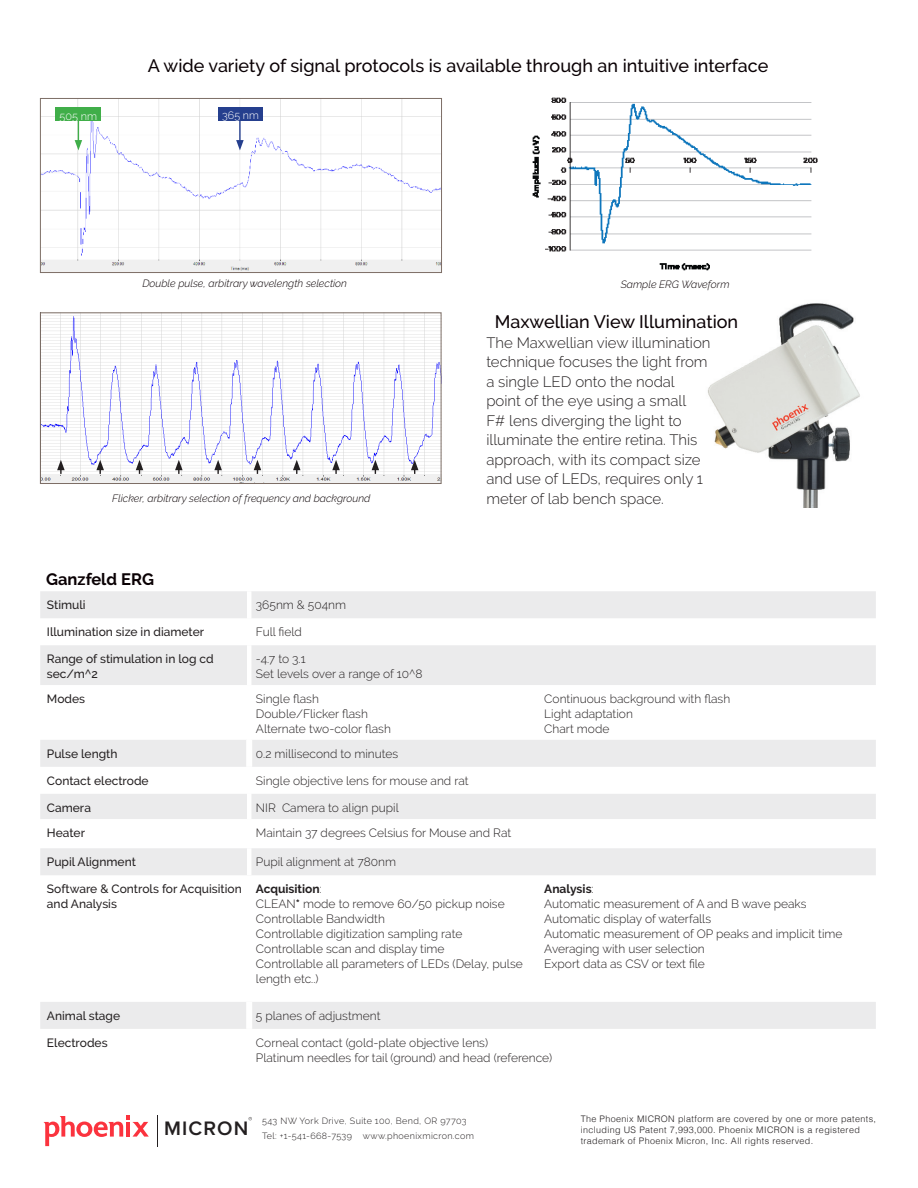
<style>
.page{position:relative;width:918px;height:1188px;background:#fff}
.page>*{position:absolute;margin:0;border:0;box-sizing:border-box;transform-origin:0 0}
.t1{font:600 20.25px "Proxima Nova";letter-spacing:.055em;color:#231f20}
.t2{font:500 18px "Raleway";color:#0a0104}
.t3{font:700 16.5px "Raleway";color:#0a0104}
.t4{font:300 15px/19.5px "Raleway";color:#231f20}
.t5{font:300 12px/15px "Raleway";color:#231f20}
.t6{font:500 12px/15px "Raleway";color:#231f20}
.t7{font:700 12px "Raleway";color:#231f20}
.t8{font:300 10.95px "Raleway";color:#fff}
.t9{font:300 10.65px "Raleway";color:#fff}
.t10{font:italic 300 10.5px "Raleway";color:#0a0104}
.t11{font:300 9px/10.8px "Helvetica";letter-spacing:.04em;color:#231f20}
.t12{font:300 9px "Raleway";letter-spacing:.04em;color:#231f20}
.s1{font-weight:300}
.s2{font-weight:700}
</style>
<div class="page">
<hr style="left:157px;top:1115px;width:1px;height:31px;background:#231f20">
<svg style="left:44px;top:1115px;width:105px;height:31px"></svg>
<svg style="left:40px;top:591px;width:836px;height:438px"></svg>
<hr style="left:247px;top:591px;width:4px;height:27px;background:#fff">
<hr style="left:247px;top:618px;width:4px;height:27px;background:#fff">
<hr style="left:247px;top:645px;width:4px;height:40px;background:#fff">
<hr style="left:247px;top:685px;width:4px;height:55px;background:#fff">
<hr style="left:247px;top:767px;width:4px;height:27px;background:#fff">
<hr style="left:247px;top:794px;width:4px;height:25px;background:#fff">
<hr style="left:247px;top:819px;width:4px;height:29px;background:#fff">
<hr style="left:247px;top:848px;width:4px;height:27px;background:#fff">
<div style="left:246px;top:740px;width:6px;height:27px;background:#fff"></div>
<div style="left:246px;top:1002px;width:6px;height:27px;background:#fff"></div>
<img style="left:708px;top:303px;width:152px;height:205px">
<img style="left:532px;top:97px;width:286px;height:174px">
<img style="left:42px;top:100px;width:398px;height:171px">
<div style="left:40px;top:98px;width:402px;height:175px;border:1px solid #7d6e66"></div>
<svg style="left:75px;top:121px;width:7px;height:29px"></svg>
<hr style="left:239px;top:117px;width:2px;height:25px;background:#253f8e">
<svg style="left:236px;top:140px;width:8px;height:10px"></svg>
<div style="left:56px;top:108px;width:45px;height:13px;background:#40ae49"></div>
<div style="left:218px;top:108px;width:45px;height:13px;background:#253f8e"></div>
<svg style="left:42px;top:315px;width:397px;height:167px"></svg>
<div style="left:40px;top:313px;width:401px;height:171px;border:1px solid #7d6e66"></div>
<svg style="left:57px;top:460px;width:8px;height:14px"></svg>
<svg style="left:96px;top:460px;width:8px;height:14px"></svg>
<svg style="left:136px;top:460px;width:7px;height:14px"></svg>
<svg style="left:175px;top:460px;width:8px;height:14px"></svg>
<svg style="left:214px;top:460px;width:8px;height:14px"></svg>
<svg style="left:254px;top:460px;width:7px;height:14px"></svg>
<svg style="left:293px;top:460px;width:8px;height:14px"></svg>
<svg style="left:332px;top:460px;width:8px;height:14px"></svg>
<svg style="left:372px;top:460px;width:7px;height:14px"></svg>
<svg style="left:411px;top:460px;width:7px;height:14px"></svg>
<p class="t2" style="left:148px;top:56px;width:622px">A wide variety of signal protocols is available through an intuitive interface</p>
<p class="t8" style="left:60px;top:109px;width:39px">505 nm</p>
<p class="t9" style="left:222px;top:109px;width:38px">365 nm</p>
<p class="t10" style="left:142px;top:278px;width:206px">Double pulse, arbitrary wavelength selection</p>
<p class="t10" style="left:112px;top:492px;width:260px">Flicker, arbitrary selection of frequency and background</p>
<p class="t3" style="left:46px;top:570px;width:109px">Ganzfeld ERG</p>
<p class="t6" style="left:47px;top:598px;width:40px">Stimuli</p>
<p class="t5" style="left:256px;top:598px;width:92px">365nm &amp; 504nm</p>
<p class="t6" style="left:47px;top:625px;width:159px">Illumination size in diameter</p>
<p class="t5" style="left:256px;top:625px;width:47px">Full field</p>
<p class="t6" style="left:47px;top:652px;width:168px">Range of stimulation in log cd sec/m^2</p>
<p class="t5" style="left:256px;top:652px;width:51px">-4.7 to 3.1</p>
<p class="t5" style="left:256px;top:667px;width:168px">Set levels over a range of 10^8</p>
<p class="t6" style="left:47px;top:691px;width:40px">Modes</p>
<p class="t5" style="left:256px;top:691px;width:65px">Single flash</p>
<p class="t5" style="left:256px;top:706px;width:114px">Double/Flicker flash</p>
<p class="t5" style="left:256px;top:721px;width:137px">Alternate two-color flash</p>
<p class="t10" style="left:621px;top:278px;width:110px">Sample ERG Waveform</p>
<p class="t2" style="left:495px;top:311px;width:245px">Maxwellian View Illumination</p>
<p class="t4" style="left:486px;top:333px;width:226px">The Maxwellian view illumination technique focuses the light from a single LED onto the nodal point of the eye using a small<br>F# lens diverging the light to illuminate the entire retina. This approach, with its compact size and use of LEDs, requires only 1 meter of lab bench space.</p>
<p class="t5" style="left:544px;top:691px;width:187px">Continuous background with flash</p>
<p class="t5" style="left:544px;top:706px;width:90px">Light adaptation</p>
<p class="t5" style="left:544px;top:721px;width:67px">Chart mode</p>
<p class="t6" style="left:47px;top:746px;width:72px">Pulse length</p>
<p class="t5" style="left:256px;top:746px;width:144px">0.2 millisecond to minutes</p>
<p class="t6" style="left:47px;top:773px;width:103px">Contact electrode</p>
<p class="t5" style="left:256px;top:773px;width:214px">Single objective lens for mouse and rat</p>
<p class="t6" style="left:47px;top:800px;width:46px">Camera</p>
<p class="t5" style="left:256px;top:800px;width:144px">NIR Camera to align pupil</p>
<p class="t6" style="left:47px;top:825px;width:40px">Heater</p>
<p class="t5" style="left:256px;top:825px;width:257px">Maintain 37 degrees Celsius for Mouse and Rat</p>
<p class="t6" style="left:47px;top:855px;width:90px">Pupil Alignment</p>
<p class="t5" style="left:256px;top:855px;width:142px">Pupil alignment at 780nm</p>
<p class="t6" style="left:47px;top:882px;width:196px">Software &amp; Controls for Acquisition and Analysis</p>
<p class="t7" style="left:256px;top:882px;width:68px">Acquisition<span class="s1">:</span></p>
<p class="t5" style="left:256px;top:897px;width:250px">CLEAN<span class="s2">*</span> mode to remove 60/50 pickup noise</p>
<p class="t5" style="left:256px;top:912px;width:131px">Controllable Bandwidth</p>
<p class="t5" style="left:256px;top:927px;width:208px">Controllable digitization sampling rate</p>
<p class="t5" style="left:256px;top:942px;width:190px">Controllable scan and display time</p>
<p class="t5" style="left:256px;top:957px;width:268px">Controllable all parameters of LEDs (Delay, pulse length etc..)</p>
<p class="t7" style="left:544px;top:882px;width:51px">Analysis<span class="s1">:</span></p>
<p class="t5" style="left:544px;top:897px;width:264px">Automatic measurement of A and B wave peaks</p>
<p class="t5" style="left:544px;top:912px;width:168px">Automatic display of waterfalls</p>
<p class="t5" style="left:544px;top:927px;width:300px">Automatic measurement of OP peaks and implicit time</p>
<p class="t5" style="left:544px;top:942px;width:162px">Averaging with user selection</p>
<p class="t5" style="left:544px;top:957px;width:162px">Export data as CSV or text file</p>
<p class="t6" style="left:47px;top:1008px;width:75px">Animal stage</p>
<p class="t5" style="left:256px;top:1008px;width:126px">5 planes of adjustment</p>
<p class="t6" style="left:47px;top:1035px;width:62px">Electrodes</p>
<p class="t5" style="left:256px;top:1035px;width:234px">Corneal contact (gold-plate objective lens)</p>
<p class="t5" style="left:256px;top:1050px;width:298px">Platinum needles for tail (ground) and head (reference)</p>
<p class="t1" style="left:164px;top:1113px;width:86px">MICRON</p>
<p class="t12" style="left:262px;top:1116px;width:206px">543 NW York Drive, Suite 100, Bend, OR 97703</p>
<p class="t12" style="left:262px;top:1131px;width:213px">Tel: +1-541-668-7539 www.phoenixmicron.com</p>
<p class="t11" style="left:581px;top:1113px;width:297px">The Phoenix MICRON platform are covered by one or more patents, including US Patent 7,993,000. Phoenix MICRON is a registered trademark of Phoenix Micron, Inc. All rights reserved.</p>
</div>
